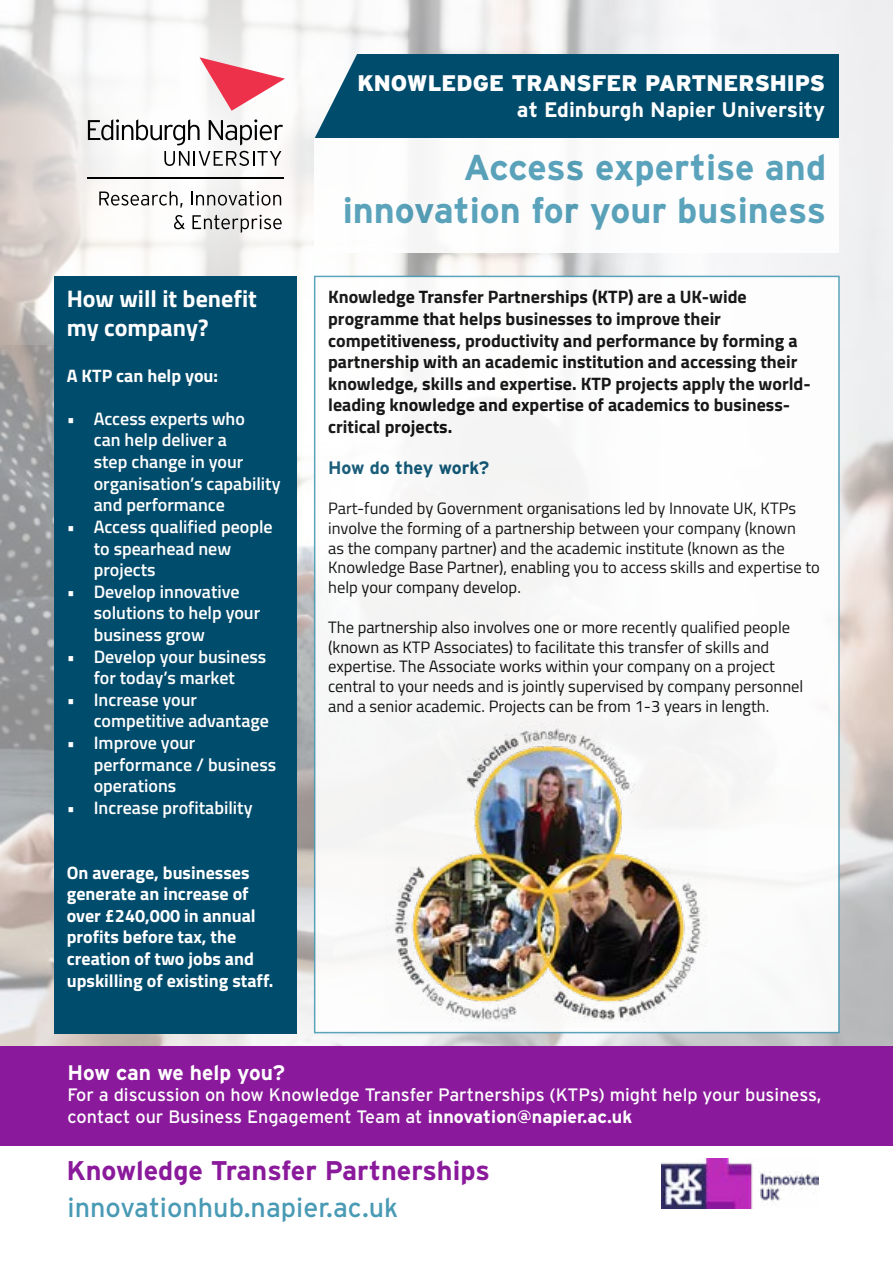
<style>
.page{position:relative;width:893px;height:1263px;background:#fff}
.page>*{position:absolute;margin:0;border:0;box-sizing:border-box;transform-origin:0 0}
.t1{font:700 36px/43.2px "Interstate";color:#499ab5;text-align:right}
.t2{font:700 27px "Interstate";color:#8a1a9b}
.t3{font:27px "Interstate";color:#499ab5}
.t4{font:700 24px/28.8px "Titillium";color:#fff}
.t5{font:900 22.5px "Interstate";color:#fff}
.t6{font:700 21px "Interstate";color:#fff}
.t7{font:700 18px/21.6px "Titillium";color:#000}
.t8{font:600 18px/21.6px "Titillium";color:#fff}
.t9{font:700 18px/21.6px "Titillium";color:#fff}
.t10{font:18px/21.6px "Interstate";color:#fff}
.t11{font:700 18px "Interstate";color:#004c6c}
.t12{font:16.5px/19.8px "Titillium";color:#000}
.s1{font-weight:700}
</style>
<div class="page">
<img style="left:0;top:0;width:893px;height:1046px">
<div style="left:54px;top:334px;width:243px;height:699px;background:#004c6c"></div>
<svg style="left:0;top:0;width:407px;height:344px;fill:#f8f7f6"></svg>
<hr style="left:88px;top:177px;width:196px;height:1px;background:#000">
<svg style="left:164px;top:151px;width:117px;height:15px"></svg>
<svg style="left:200px;top:57px;width:85px;height:54px"></svg>
<svg style="left:88px;top:119px;width:112px;height:26px"></svg>
<svg style="left:209px;top:119px;width:74px;height:26px"></svg>
<svg style="left:99px;top:191px;width:84px;height:17px"></svg>
<svg style="left:191px;top:191px;width:90px;height:15px"></svg>
<svg style="left:174px;top:215px;width:11px;height:14px"></svg>
<svg style="left:192px;top:215px;width:90px;height:18px"></svg>
<div style="left:315px;top:54px;width:524px;height:84px;background:#004c6c"></div>
<div style="left:54px;top:276px;width:243px;height:85px;background:#004c6c"></div>
<div style="left:315px;top:276px;width:524px;height:756px;background:#fff"></div>
<img style="left:385px;top:722px;width:321px;height:299px">
<div style="left:0;top:1046px;width:893px;height:100px;background:#8a1a9b"></div>
<img style="left:662px;top:1158px;width:156px;height:51px">
<div style="left:315px;top:138px;width:524px;height:115px;background:#fff"></div>
<h3 class="t5" style="left:357px;top:70px;width:469px">KNOWLEDGE TRANSFER PARTNERSHIPS</h3>
<p class="t6" style="left:517px;top:96px;width:310px">at Edinburgh Napier University</p>
<h1 class="t1" style="left:343px;top:145px;width:485px">Access expertise and innovation for your business</h1>
<h3 class="t4" style="left:67px;top:283px;width:192px">How will it benefit my company?</h3>
<p class="t7" style="left:328px;top:285px;width:484px">Knowledge Transfer Partnerships (KTP) are a UK-wide programme that helps businesses to improve their competitiveness, productivity and performance by forming a partnership with an academic institution and accessing their knowledge, skills and expertise. KTP projects apply the world&shy;leading knowledge and expertise of academics to business&shy;critical projects.</p>
<p class="t11" style="left:328px;top:457px;width:163px">How do they work?</p>
<p class="t12" style="left:328px;top:498px;width:493px">Part-funded by Government organisations led by Innovate UK, KTPs involve the forming of a partnership between your company (known<br>as the company partner) and the academic institute (known as the Knowledge Base Partner), enabling you to access skills and expertise to help your company develop.</p>
<p class="t12" style="left:328px;top:616px;width:477px">The partnership also involves one or more recently qualified people (known as KTP Associates) to facilitate this transfer of skills and expertise. The Associate works within your company on a project central to your needs and is jointly supervised by company personnel and a senior academic. Projects can be from 1-3 years in length.</p>
<p class="t9" style="left:67px;top:364px;width:153px">A KTP can help you:</p>
<p class="t8" style="left:94px;top:407px;width:188px;text-indent:-27px">• Access experts who<br>can help deliver a<br>step change in your organisation’s capability and performance</p>
<p class="t8" style="left:94px;top:515px;width:180px;text-indent:-27px">• Access qualified people to spearhead new projects</p>
<p class="t8" style="left:94px;top:580px;width:168px;text-indent:-27px">• Develop innovative solutions to help your business grow</p>
<p class="t8" style="left:67px;top:644px;width:201px;text-align:center">• Develop your business for today’s market</p>
<p class="t8" style="left:94px;top:688px;width:177px;text-indent:-27px">• Increase your competitive advantage</p>
<p class="t8" style="left:94px;top:731px;width:184px;text-indent:-27px">• Improve your performance / business operations</p>
<p class="t8" style="left:67px;top:796px;width:187px">• Increase profitability</p>
<p class="t9" style="left:67px;top:860px;width:208px">On average, businesses generate an increase of over £240,000 in annual profits before tax, the creation of two jobs and upskilling of existing staff.</p>
<p class="t6" style="left:68px;top:1059px;width:219px">How can we help you?</p>
<p class="t10" style="left:68px;top:1084px;width:755px">For a discussion on how Knowledge Transfer Partnerships (KTPs) might help your business, contact our Business Engagement Team at <span class="s1">innovation@napier.ac.uk</span></p>
<h2 class="t2" style="left:66px;top:1154px;width:425px">Knowledge Transfer Partnerships</h2>
<h2 class="t3" style="left:68px;top:1191px;width:332px">innovationhub.napier.ac.uk</h2>
</div>
